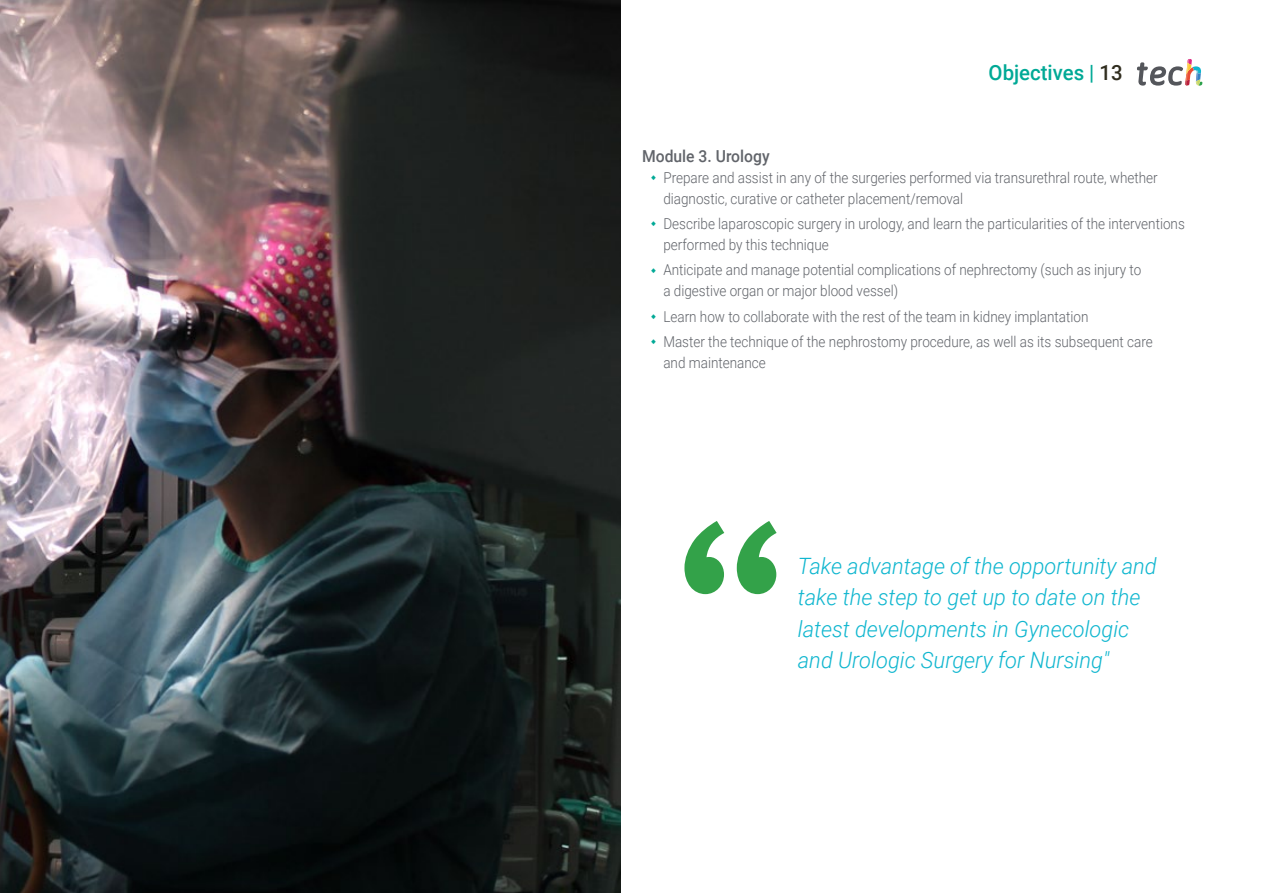
<style>
.page{position:relative;width:1263px;height:893px;background:#fff}
.page>*{position:absolute;margin:0;border:0;box-sizing:border-box;transform-origin:0 0}
.t1{font:italic 300 22.5px/31.5px "Roboto";color:#0fb6cf}
.t2{font:500 21px "Roboto";color:#00a996}
.t3{font:500 16.5px "Roboto";color:#61646a;scale:.95 1}
.t4{font:300 15px/21px "Roboto";color:#61646a;scale:.9 1}
.s1{color:#312e20}
</style>
<div class="page">
<svg style="left:1137px;top:59px;width:65px;height:27px"></svg>
<svg style="left:684px;top:521px;width:93px;height:73px"></svg>
<img style="left:0;top:0;width:621px;height:893px">
<h2 class="t2" style="left:989px;top:57px;width:135px">Objectives | <span class="s1">13</span></h2>
<p class="t3" style="left:642px;top:145px;width:136px">Module 3. Urology</p>
<p class="t4" style="left:663px;top:167px;width:551px">Prepare and assist in any of the surgeries performed via transurethral route, whether diagnostic, curative or catheter placement/removal</p>
<p class="t4" style="left:663px;top:213px;width:581px">Describe laparoscopic surgery in urology, and learn the particularities of the interventions performed by this technique</p>
<p class="t4" style="left:663px;top:259px;width:532px">Anticipate and manage potential complications of nephrectomy (such as injury to a digestive organ or major blood vessel)</p>
<p class="t4" style="left:663px;top:303px;width:545px;line-height:25.2px">Learn how to collaborate with the rest of the team in kidney implantation<br>Master the technique of the nephrostomy procedure, as well as its subsequent care</p>
<p class="t4" style="left:663px;top:352px;width:115px">and maintenance</p>
<h1 class="t1" style="left:798px;top:549px;width:360px">Take advantage of the opportunity and take the step to get up to date on the latest developments in Gynecologic and Urologic Surgery for Nursing"</h1>
</div>
